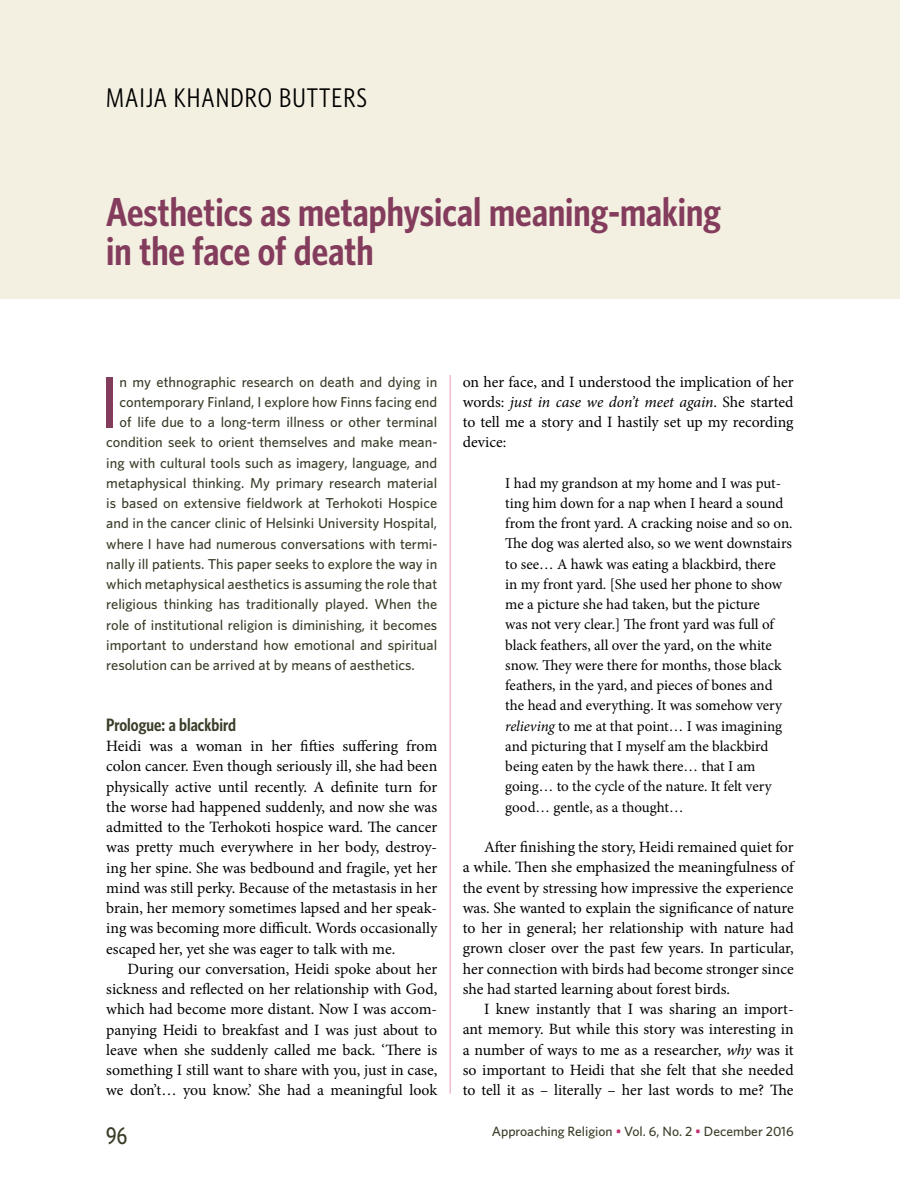
<style>
.page{position:relative;width:900px;height:1200px;background:#fff}
.page>*{position:absolute;margin:0;border:0;box-sizing:border-box;transform-origin:0 0}
.t1{font:500 72.45px "Whitney";color:#843c5d}
.t2{font:600 40.5px/39px "Whitney Condensed";color:#843c5d}
.t3{font:27px "Whitney Condensed";letter-spacing:.04em;color:#000}
.t4{font:500 24px "Whitney Condensed";color:#393e29}
.t5{font:600 18px "Whitney Condensed";color:#393e29}
.t6{font:15.75px/20.2px "Minion Pro";letter-spacing:-.005em;color:#000;text-align:justify}
.t7{font:15px/20.2px "Minion Pro";letter-spacing:-.005em;color:#000}
.t8{font:500 14.4px "Whitney";color:#393e29}
.t9{font:500 13.5px "Whitney";color:#393e29}
.s1{font-style:italic}
.s2{color:#c23272}
</style>
<div class="page">
<hr style="left:450px;top:375px;width:1px;height:719px;background:#e69cba">
<div style="left:0;top:0;width:900px;height:298px;background:#f3f0e1"></div>
<h3 class="t3" style="left:106px;top:81px;width:262px">MAIJA KHANDRO BUTTERS</h3>
<h2 class="t2" style="left:106px;top:192px;width:616px">Aesthetics as metaphysical meaning-making in the face of death</h2>
<h1 class="t1" style="left:100px;top:357px;width:21px">I</h1>
<p class="t8" style="left:120px;top:373px;width:319px">n my ethnographic research on death and dying in</p>
<p class="t8" style="left:120px;top:393px;width:319px">contemporary Finland, I explore how Finns facing end</p>
<p class="t8" style="left:120px;top:413px;width:319px">of life due to a long-term illness or other terminal</p>
<p class="t8" style="left:106px;top:433px;width:333px">condition seek to orient themselves and make mean-</p>
<p class="t8" style="left:106px;top:454px;width:332px">ing with cultural tools such as imagery, language, and</p>
<p class="t8" style="left:106px;top:474px;width:332px">metaphysical thinking. My primary research material</p>
<p class="t8" style="left:106px;top:494px;width:332px">is based on extensive fieldwork at Terhokoti Hospice</p>
<p class="t8" style="left:106px;top:514px;width:332px">and in the cancer clinic of Helsinki University Hospital,</p>
<p class="t8" style="left:106px;top:535px;width:333px">where I have had numerous conversations with termi-</p>
<p class="t8" style="left:106px;top:555px;width:332px">nally ill patients. This paper seeks to explore the way in</p>
<p class="t8" style="left:106px;top:575px;width:332px">which metaphysical aesthetics is assuming the role that</p>
<p class="t8" style="left:106px;top:595px;width:332px">religious thinking has traditionally played. When the</p>
<p class="t8" style="left:106px;top:616px;width:332px">role of institutional religion is diminishing, it becomes</p>
<p class="t8" style="left:106px;top:636px;width:332px">important to understand how emotional and spiritual</p>
<p class="t8" style="left:106px;top:656px;width:310px">resolution can be arrived at by means of aesthetics.</p>
<p class="t5" style="left:106px;top:713px;width:131px">Prologue: a blackbird</p>
<p class="t6" style="left:106px;top:736px;width:332px">Heidi was a woman in her fifties suffering from colon cancer. Even though seriously ill, she had been physically active until recently. A definite turn for the worse had happened suddenly, and now she was admitted to the Terhokoti hospice ward. The cancer was pretty much everywhere in her body, destroy&shy;ing her spine. She was bedbound and fragile, yet her mind was still perky. Because of the metastasis in her brain, her memory sometimes lapsed and her speak&shy;ing was becoming more difficult. Words occasionally escaped her, yet she was eager to talk with me.</p>
<p class="t6" style="left:106px;top:959px;width:332px;text-indent:21px">During our conversation, Heidi spoke about her sickness and reflected on her relationship with God, which had become more distant. Now I was accom&shy;panying Heidi to breakfast and I was just about to leave when she suddenly called me back. ‘There is something I still want to share with you, just in case, we don’t… you know.’ She had a meaningful look</p>
<p class="t6" style="left:463px;top:371px;width:332px">on her face, and I understood the implication of her words: <span class="s1">just in case we don’t meet again</span>. She started to tell me a story and I hastily set up my recording device:</p>
<p class="t7" style="left:505px;top:473px;width:289px">I had my grandson at my home and I was put&shy;ting him down for a nap when I heard a sound from the front yard. A cracking noise and so on.<br>The dog was alerted also, so we went downstairs to see… A hawk was eating a blackbird, there<br>in my front yard. [She used her phone to show me a picture she had taken, but the picture<br>was not very clear.] The front yard was full of black feathers, all over the yard, on the white snow. They were there for months, those black feathers, in the yard, and pieces of bones and the head and everything. It was somehow very <span class="s1">relieving</span> to me at that point… I was imagining and picturing that I myself am the blackbird being eaten by the hawk there… that I am going… to the cycle of the nature. It felt very good… gentle, as a thought…</p>
<p class="t6" style="left:463px;top:837px;width:332px;text-indent:21px">After finishing the story, Heidi remained quiet for a while. Then she emphasized the meaningfulness of the event by stressing how impressive the experience was. She wanted to explain the significance of nature to her in general; her relationship with nature had grown closer over the past few years. In particular, her connection with birds had become stronger since she had started learning about forest birds.</p>
<p class="t6" style="left:463px;top:999px;width:332px;text-indent:21px">I knew instantly that I was sharing an import&shy;ant memory. But while this story was interesting in a number of ways to me as a researcher, <span class="s1">why</span> was it so important to Heidi that she felt that she needed to tell it as – literally – her last words to me? The</p>
<h3 class="t4" style="left:106px;top:1121px;width:22px">96</h3>
<p class="t9" style="left:492px;top:1123px;width:303px">Approaching Religion <span class="s2">•</span> Vol. 6, No. 2 <span class="s2">•</span> December 2016</p>
</div>
